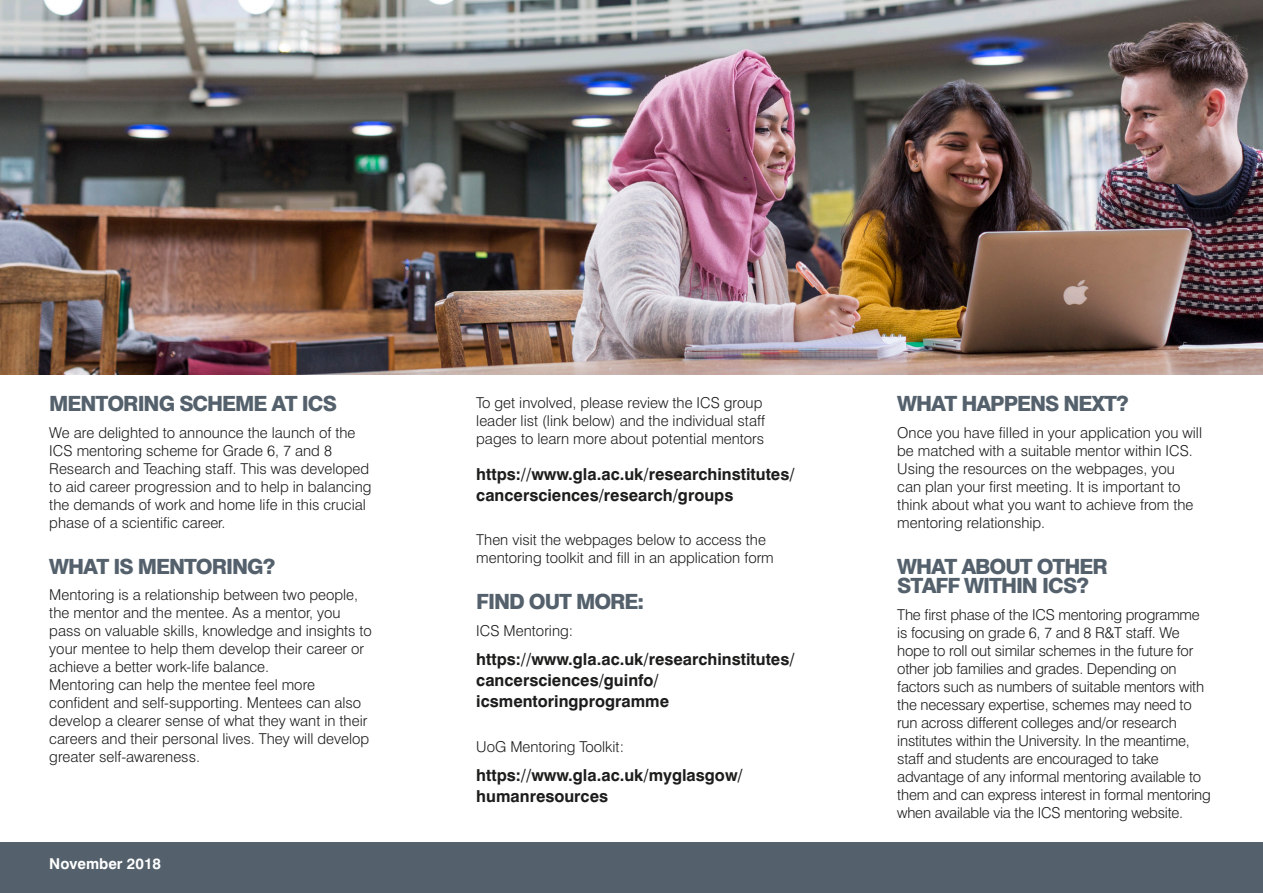
<style>
.page{position:relative;width:1263px;height:893px;background:#fff}
.page>*{position:absolute;margin:0;border:0;box-sizing:border-box;transform-origin:0 0}
.t1{font:800 21px/19.5px "Swiss 721 BT";letter-spacing:-.05em;color:#54616c}
.t2{font:700 16.5px/21px "Swiss 721 BT";color:#1d1d1b}
.t3{font:300 15px/18px "Swiss 721 BT";color:#1d1d1b}
.t4{font:700 15px "Swiss 721 BT";color:#fff}
</style>
<div class="page">
<div style="left:0;top:843px;width:1263px;height:50px;background:#54616c"></div>
<img style="left:0;top:0;width:1263px;height:374px">
<h1 class="t1" style="left:49px;top:394px;width:289px">MENTORING SCHEME AT ICS</h1>
<p class="t3" style="left:49px;top:423px;width:324px">We are delighted to announce the launch of the ICS mentoring scheme for Grade 6, 7 and 8<br>Research and Teaching staff. This was developed to aid career progression and to help in balancing the demands of work and home life in this crucial phase of a scientific career.</p>
<h1 class="t1" style="left:49px;top:557px;width:227px">WHAT IS MENTORING?</h1>
<p class="t3" style="left:49px;top:586px;width:324px">Mentoring is a relationship between two people, the mentor and the mentee. As a mentor, you pass on valuable skills, knowledge and insights to your mentee to help them develop their career or achieve a better work-life balance.<br>Mentoring can help the mentee feel more confident and self-supporting. Mentees can also develop a clearer sense of what they want in their careers and their personal lives. They will develop greater self-awareness.</p>
<p class="t4" style="left:49px;top:854px;width:113px">November 2018</p>
<p class="t3" style="left:476px;top:393px;width:290px">To get involved, please review the ICS group leader list (link below) and the individual staff pages to learn more about potential mentors</p>
<p class="t2" style="left:476px;top:463px;width:320px">https://www.gla.ac.uk/researchinstitutes/ cancersciences/research/groups</p>
<p class="t3" style="left:476px;top:531px;width:299px">Then visit the webpages below to access the mentoring toolkit and fill in an application form</p>
<h1 class="t1" style="left:476px;top:592px;width:169px">FIND OUT MORE:</h1>
<p class="t3" style="left:476px;top:621px;width:98px">ICS Mentoring:</p>
<p class="t2" style="left:476px;top:648px;width:320px">https://www.gla.ac.uk/researchinstitutes/ cancersciences/guinfo/ icsmentoringprogramme</p>
<p class="t3" style="left:476px;top:737px;width:149px">UoG Mentoring Toolkit:</p>
<p class="t2" style="left:476px;top:764px;width:268px">https://www.gla.ac.uk/myglasgow/ humanresources</p>
<h1 class="t1" style="left:897px;top:394px;width:233px">WHAT HAPPENS NEXT?</h1>
<p class="t3" style="left:897px;top:423px;width:306px">Once you have filled in your application you will be matched with a suitable mentor within ICS.<br>Using the resources on the webpages, you can plan your first meeting. It is important to think about what you want to achieve from the mentoring relationship.</p>
<h1 class="t1" style="left:897px;top:557px;width:212px">WHAT ABOUT OTHER<br>STAFF WITHIN ICS?</h1>
<p class="t3" style="left:897px;top:605px;width:315px">The first phase of the ICS mentoring programme is focusing on grade 6, 7 and 8 R&amp;T staff. We hope to roll out similar schemes in the future for other job families and grades. Depending on factors such as numbers of suitable mentors with the necessary expertise, schemes may need to run across different colleges and/or research institutes within the University. In the meantime, staff and students are encouraged to take advantage of any informal mentoring available to them and can express interest in formal mentoring when available via the ICS mentoring website.</p>
</div>
